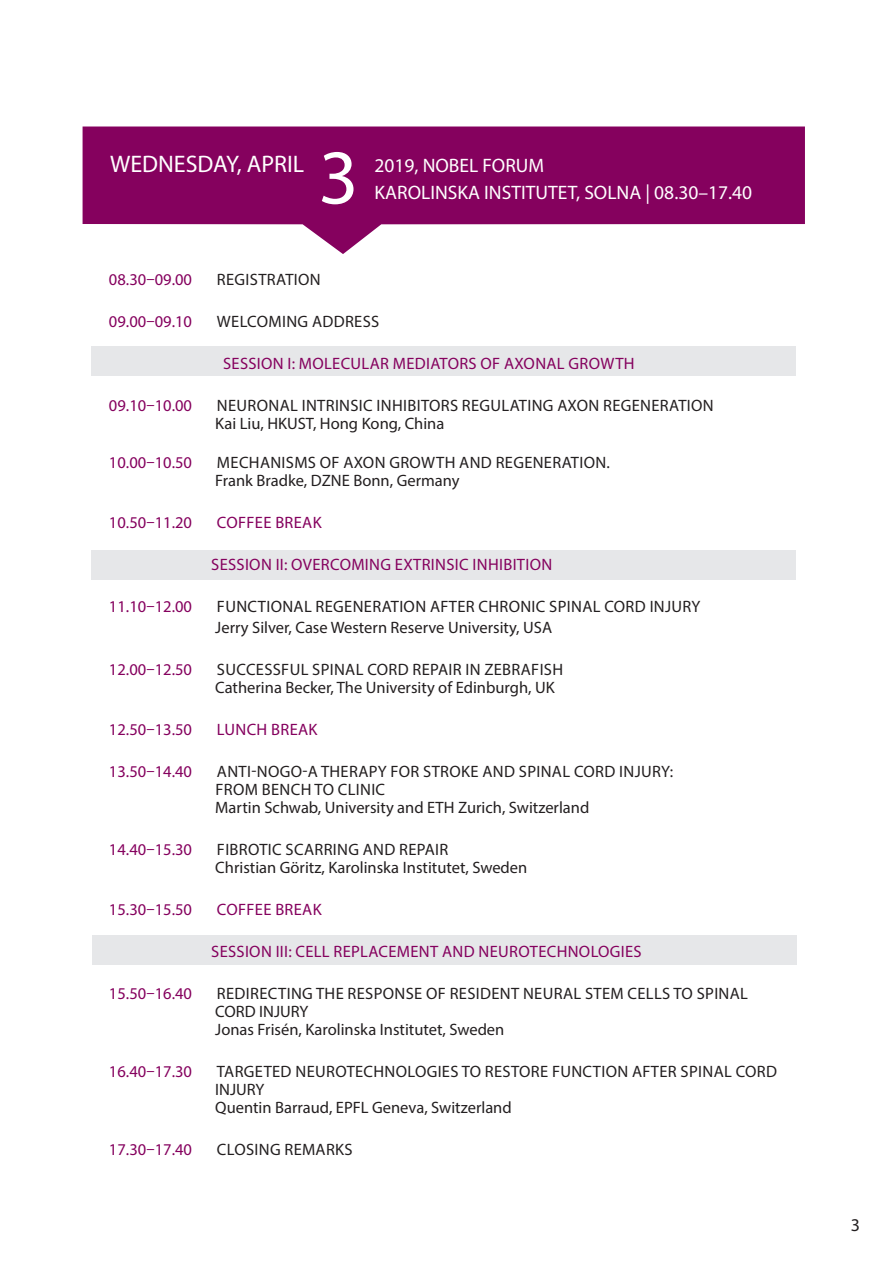
<style>
.page{position:relative;width:893px;height:1263px;background:#fff}
.page>*{position:absolute;margin:0;border:0;box-sizing:border-box;transform-origin:0 0}
.t1{font:78px "Myriad Pro";color:#fff}
.t2{font:24px "Myriad Pro";color:#fff}
.t3{font:19.5px "Myriad Pro";color:#fff}
.t4{font:18px "Myriad Pro";color:#231f20}
.tid{font:16.5px "Myriad Pro";letter-spacing:.02em;color:#231f20}
.tid-2{font:16.5px/18px "Myriad Pro";color:#231f20}
.tid-3{font:16.5px "Myriad Pro";letter-spacing:.02em;color:#85015e}
</style>
<div class="page">
<div style="left:91px;top:550px;width:704px;height:29px;background:#e6e7e9"></div>
<div style="left:92px;top:935px;width:705px;height:30px;background:#e6e7e9"></div>
<svg style="left:83px;top:126px;width:722px;height:128px;fill:#85015e"></svg>
<div style="left:91px;top:347px;width:704px;height:29px;background:#e6e7e9"></div>
<p class="t1" style="left:319px;top:129px;width:42px">3</p>
<p class="t2" style="left:110px;top:149px;width:196px">WEDNESDAY, APRIL</p>
<p class="t3" style="left:374px;top:153px;width:171px">2019, NOBEL FORUM</p>
<p class="t3" style="left:374px;top:180px;width:379px">KAROLINSKA INSTITUTET, SOLNA | 08.30–17.40</p>
<p class="tid-3" style="left:109px;top:269px;width:85px">08.30–09.00</p>
<p class="tid" style="left:217px;top:269px;width:105px">REGISTRATION</p>
<p class="tid-3" style="left:109px;top:311px;width:85px">09.00–09.10</p>
<p class="tid" style="left:217px;top:311px;width:164px">WELCOMING ADDRESS</p>
<p class="tid-3" style="left:223px;top:353px;width:413px">SESSION I: MOLECULAR MEDIATORS OF AXONAL GROWTH</p>
<p class="tid-3" style="left:109px;top:395px;width:85px">09.10–10.00</p>
<p class="tid" style="left:217px;top:395px;width:498px">NEURONAL INTRINSIC INHIBITORS REGULATING AXON REGENERATION</p>
<p class="tid-2" style="left:215px;top:414px;width:231px">Kai Liu, HKUST, Hong Kong, China</p>
<p class="tid-3" style="left:109px;top:452px;width:85px">10.00–10.50</p>
<p class="tid" style="left:217px;top:452px;width:394px">MECHANISMS OF AXON GROWTH AND REGENERATION.</p>
<p class="tid-2" style="left:215px;top:471px;width:246px">Frank Bradke, DZNE Bonn, Germany</p>
<p class="tid-3" style="left:109px;top:512px;width:85px">10.50–11.20</p>
<p class="tid-3" style="left:217px;top:512px;width:106px">COFFEE BREAK</p>
<p class="tid-3" style="left:211px;top:554px;width:343px">SESSION II: OVERCOMING EXTRINSIC INHIBITION</p>
<p class="tid-3" style="left:109px;top:596px;width:85px">11.10–12.00</p>
<p class="tid" style="left:217px;top:596px;width:485px">FUNCTIONAL REGENERATION AFTER CHRONIC SPINAL CORD INJURY</p>
<p class="tid-2" style="left:215px;top:618px;width:338px">Jerry Silver, Case Western Reserve University, USA</p>
<p class="tid-3" style="left:109px;top:659px;width:85px">12.00–12.50</p>
<p class="tid" style="left:217px;top:659px;width:348px">SUCCESSFUL SPINAL CORD REPAIR IN ZEBRAFISH</p>
<p class="tid-2" style="left:215px;top:678px;width:341px">Catherina Becker, The University of Edinburgh, UK</p>
<p class="tid-3" style="left:109px;top:719px;width:85px">12.50–13.50</p>
<p class="tid-3" style="left:217px;top:719px;width:102px">LUNCH BREAK</p>
<p class="tid-3" style="left:109px;top:761px;width:85px">13.50–14.40</p>
<p class="tid" style="left:217px;top:761px;width:458px">ANTI-NOGO-A THERAPY FOR STROKE AND SPINAL CORD INJURY:</p>
<p class="tid-2" style="left:215px;top:780px;width:376px">FROM BENCH TO CLINIC<br>Martin Schwab, University and ETH Zurich, Switzerland</p>
<p class="tid-3" style="left:109px;top:839px;width:85px">14.40–15.30</p>
<p class="tid" style="left:217px;top:839px;width:233px">FIBROTIC SCARRING AND REPAIR</p>
<p class="tid-2" style="left:215px;top:858px;width:314px">Christian Göritz, Karolinska Institutet, Sweden</p>
<p class="tid-3" style="left:109px;top:899px;width:85px">15.30–15.50</p>
<p class="tid-3" style="left:217px;top:899px;width:106px">COFFEE BREAK</p>
<p class="tid-3" style="left:211px;top:941px;width:432px">SESSION III: CELL REPLACEMENT AND NEUROTECHNOLOGIES</p>
<p class="tid-3" style="left:109px;top:983px;width:85px">15.50–16.40</p>
<p class="tid" style="left:217px;top:983px;width:532px">REDIRECTING THE RESPONSE OF RESIDENT NEURAL STEM CELLS TO SPINAL</p>
<p class="tid-2" style="left:215px;top:1002px;width:95px">CORD INJURY</p>
<p class="tid-2" style="left:215px;top:1020px;width:291px">Jonas Frisén, Karolinska Institutet, Sweden</p>
<p class="tid-3" style="left:109px;top:1061px;width:85px">16.40–17.30</p>
<p class="tid" style="left:217px;top:1061px;width:562px">TARGETED NEUROTECHNOLOGIES TO RESTORE FUNCTION AFTER SPINAL CORD</p>
<p class="tid" style="left:215px;top:1079px;width:51px">INJURY</p>
<p class="tid-2" style="left:215px;top:1098px;width:298px">Quentin Barraud, EPFL Geneva, Switzerland</p>
<p class="tid-3" style="left:109px;top:1139px;width:85px">17.30–17.40</p>
<p class="tid" style="left:217px;top:1139px;width:137px">CLOSING REMARKS</p>
<p class="t4" style="left:851px;top:1214px;width:11px">3</p>
</div>
